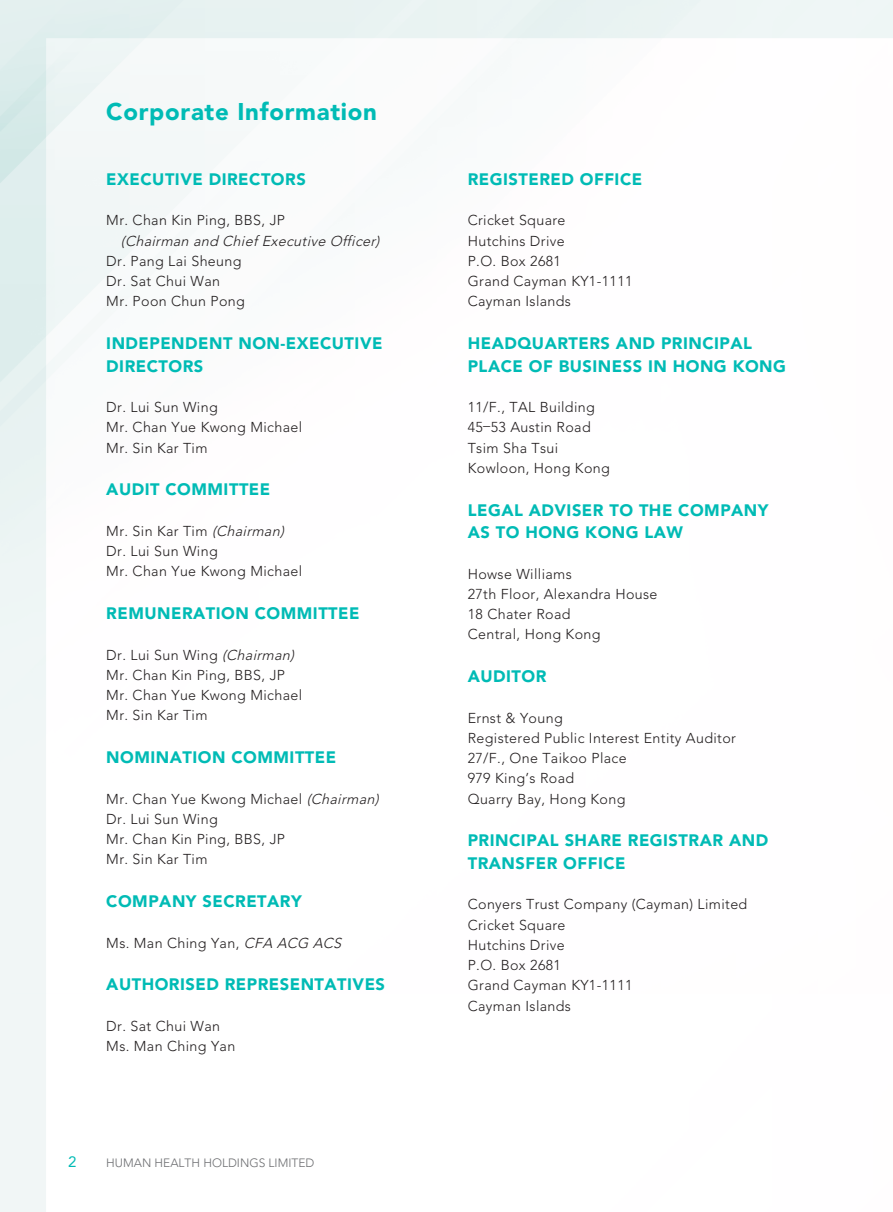
<style>
.page{position:relative;width:893px;height:1212px;background:#fff}
.page>*{position:absolute;margin:0;border:0;box-sizing:border-box;transform-origin:0 0}
.t1{font:900 24px "Avenir LT Std";letter-spacing:.03em;color:#00bbb5}
.t2{font:900 16.5px/22.5px "Avenir LT Std";letter-spacing:.03em;color:#00bbb5}
.t3{font:15px "Avenir LT Std";color:#00bbb5}
.t4{font:300 14.25px/20.2px "Avenir LT Std";letter-spacing:.025em;color:#231f20}
.t5{font:italic 300 14.25px "Avenir LT Std";color:#231f20}
.t6{font:300 12px "Avenir LT Std";color:#6c6d70}
.s1{font-style:italic}
</style>
<div class="page">
<h1 class="t1" style="left:106px;top:97px;width:272px">Corporate Information</h1>
<p class="t2" style="left:106px;top:168px;width:201px">EXECUTIVE DIRECTORS</p>
<p class="t4" style="left:106px;top:210px;width:180px">Mr. Chan Kin Ping, BBS, JP</p>
<p class="t5" style="left:121px;top:232px;width:264px">(Chairman and ChiefExecutive Officer)</p>
<p class="t4" style="left:106px;top:251px;width:140px">Dr. Pang Lai Sheung<br>Dr. Sat Chui Wan<br>Mr. Poon Chun Pong</p>
<p class="t2" style="left:106px;top:332px;width:278px">INDEPENDENT NON-EXECUTIVE<br>DIRECTORS</p>
<p class="t4" style="left:106px;top:397px;width:197px">Dr. Lui Sun Wing<br>Mr. Chan Yue Kwong Michael<br>Mr. Sin Kar Tim</p>
<p class="t2" style="left:106px;top:478px;width:165px">AUDIT COMMITTEE</p>
<p class="t4" style="left:106px;top:521px;width:197px">M r . S i n Ka r T i m <span class="s1">(Chairman)<br></span>Dr. Lui Sun Wing<br>Mr. Chan Yue Kwong Michael</p>
<p class="t2" style="left:106px;top:602px;width:255px">REMUNERATION COMMITTEE</p>
<p class="t4" style="left:106px;top:645px;width:197px">Dr. Lui Sun Wing <span class="s1">(Chairman)<br></span>Mr. Chan Kin Ping, BBS, JP<br>Mr. Chan Yue Kwong Michael<br>Mr. Sin Kar Tim</p>
<p class="t2" style="left:106px;top:746px;width:231px">NOMINATION COMMITTEE</p>
<p class="t4" style="left:106px;top:789px;width:277px">Mr. Chan Yue Kwong Michael <span class="s1">(Chairman)<br></span>Dr. Lui Sun Wing<br>Mr. Chan Kin Ping, BBS, JP<br>Mr. Sin Kar Tim</p>
<p class="t2" style="left:106px;top:890px;width:197px">COMPANY SECRETARY</p>
<p class="t4" style="left:106px;top:933px;width:240px">Ms. Man Ching Yan, <span class="s1">CFA ACG ACS</span></p>
<p class="t2" style="left:106px;top:973px;width:280px">AUTHORISED REPRESENTATIVES</p>
<p class="t4" style="left:106px;top:1016px;width:130px">Dr. Sat Chui Wan<br>Ms. Man Ching Yan</p>
<p class="t3" style="left:68px;top:1153px;width:10px">2</p>
<p class="t6" style="left:106px;top:1156px;width:210px">HUMAN HEALTH HOLDINGS LIMITED</p>
<p class="t2" style="left:468px;top:168px;width:176px">REGISTERED OFFICE</p>
<p class="t4" style="left:468px;top:210px;width:166px">Cricket Square<br>Hutchins Drive<br>P.O. Box 2681<br>Grand Cayman KY1-1111<br>Cayman Islands</p>
<p class="t2" style="left:468px;top:332px;width:320px">HEADQUARTERS AND PRINCIPAL<br>PLACE OF BUSINESS IN HONG KONG</p>
<p class="t4" style="left:468px;top:397px;width:144px">11/F., TAL Building<br>45–53 Austin Road<br>Tsim Sha Tsui<br>Kowloon, Hong Kong</p>
<p class="t2" style="left:468px;top:499px;width:302px">LEGAL ADVISER TO THE COMPANY<br>AS TO HONG KONG LAW</p>
<p class="t4" style="left:468px;top:564px;width:191px">Howse Williams<br>27th Floor, Alexandra House<br>18 Chater Road<br>Central, Hong Kong</p>
<p class="t2" style="left:468px;top:665px;width:80px">AUDITOR</p>
<p class="t4" style="left:468px;top:708px;width:270px">Ernst &amp; Young<br>Registered Public Interest Entity Auditor<br>27/F., One Taikoo Place<br>979 King’s Road<br>Quarry Bay, Hong Kong</p>
<p class="t2" style="left:468px;top:829px;width:302px">PRINCIPAL SHARE REGISTRAR AND<br>TRANSFER OFFICE</p>
<p class="t4" style="left:468px;top:894px;width:281px">Conyers Trust Company (Cayman) Limited<br>Cricket Square<br>Hutchins Drive<br>P.O. Box 2681<br>Grand Cayman KY1-1111<br>Cayman Islands</p>
</div>
